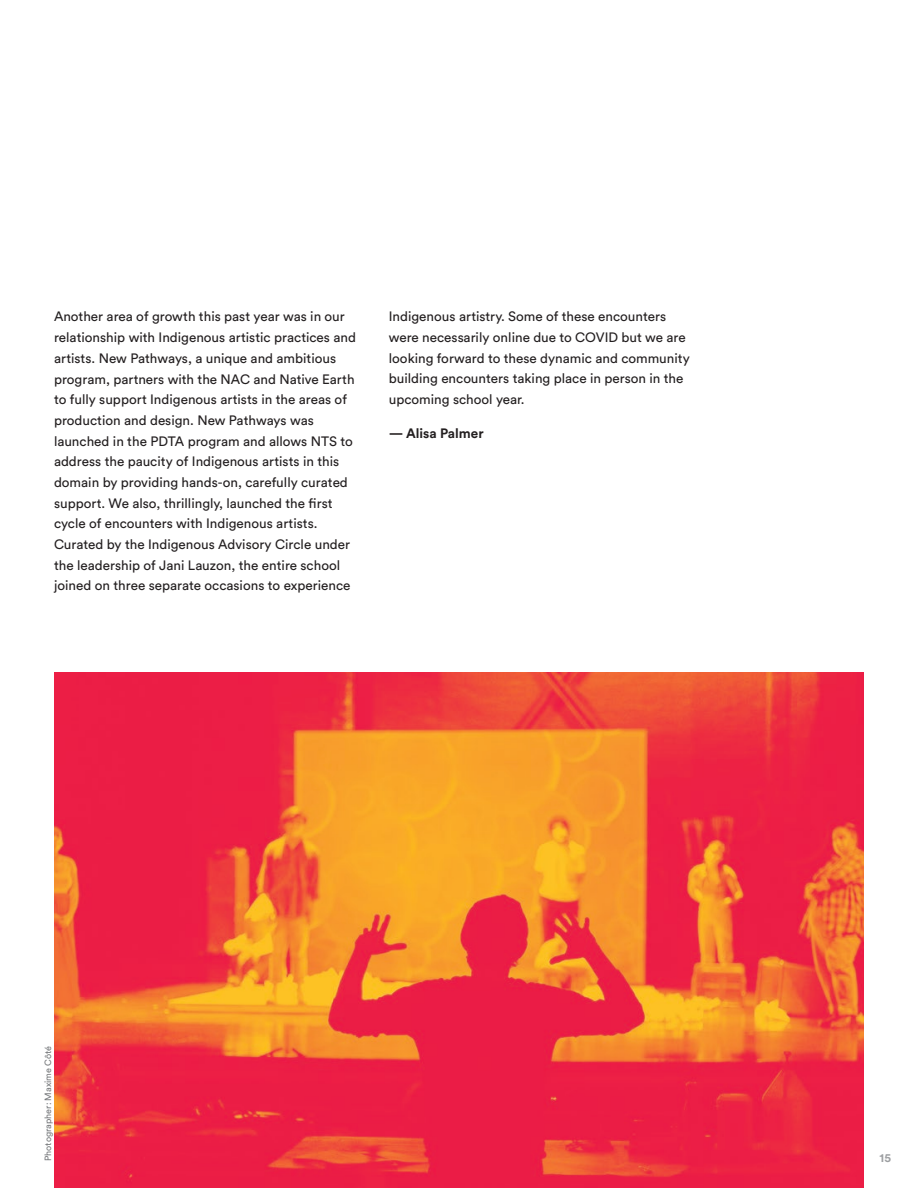
<style>
.page{position:relative;width:918px;height:1188px;background:#fff}
.page>*{position:absolute;margin:0;border:0;box-sizing:border-box;transform-origin:0 0}
.t1{font:13.5px/20.7px "Circular Pro";color:#231f20}
.t2{font:700 13.5px "Circular Pro";color:#231f20}
.t3{font:700 12px "Circular Pro";color:#9d9fa2}
.t4{font:9px "Circular Pro";color:#76787b}
</style>
<div class="page">
<img style="left:54px;top:673px;width:810px;height:515px">
<p class="t1" style="left:54px;top:306px;width:304px">Another area of growth this past year was in our relationship with Indigenous artistic practices and artists. New Pathways, a unique and ambitious program, partners with the NAC and Native Earth to fully support Indigenous artists in the areas of production and design. New Pathways was launched in the PDTA program and allows NTS to address the paucity of Indigenous artists in this domain by providing hands-on, carefully curated support. We also, thrillingly, launched the first cycle of encounters with Indigenous artists.<br>Curated by the Indigenous Advisory Circle under the leadership of Jani Lauzon, the entire school joined on three separate occasions to experience</p>
<p class="t1" style="left:389px;top:306px;width:302px">Indigenous artistry. Some of these encounters were necessarily online due to COVID but we are looking forward to these dynamic and community building encounters taking place in person in the upcoming school year.</p>
<p class="t2" style="left:389px;top:424px;width:96px">— Alisa Palmer</p>
<p class="t4" style="left:42px;top:1161px;width:116px;rotate:-90deg">Photographer: Maxime Côté</p>
<p class="t3" style="left:879px;top:1150px;width:13px">15</p>
</div>
